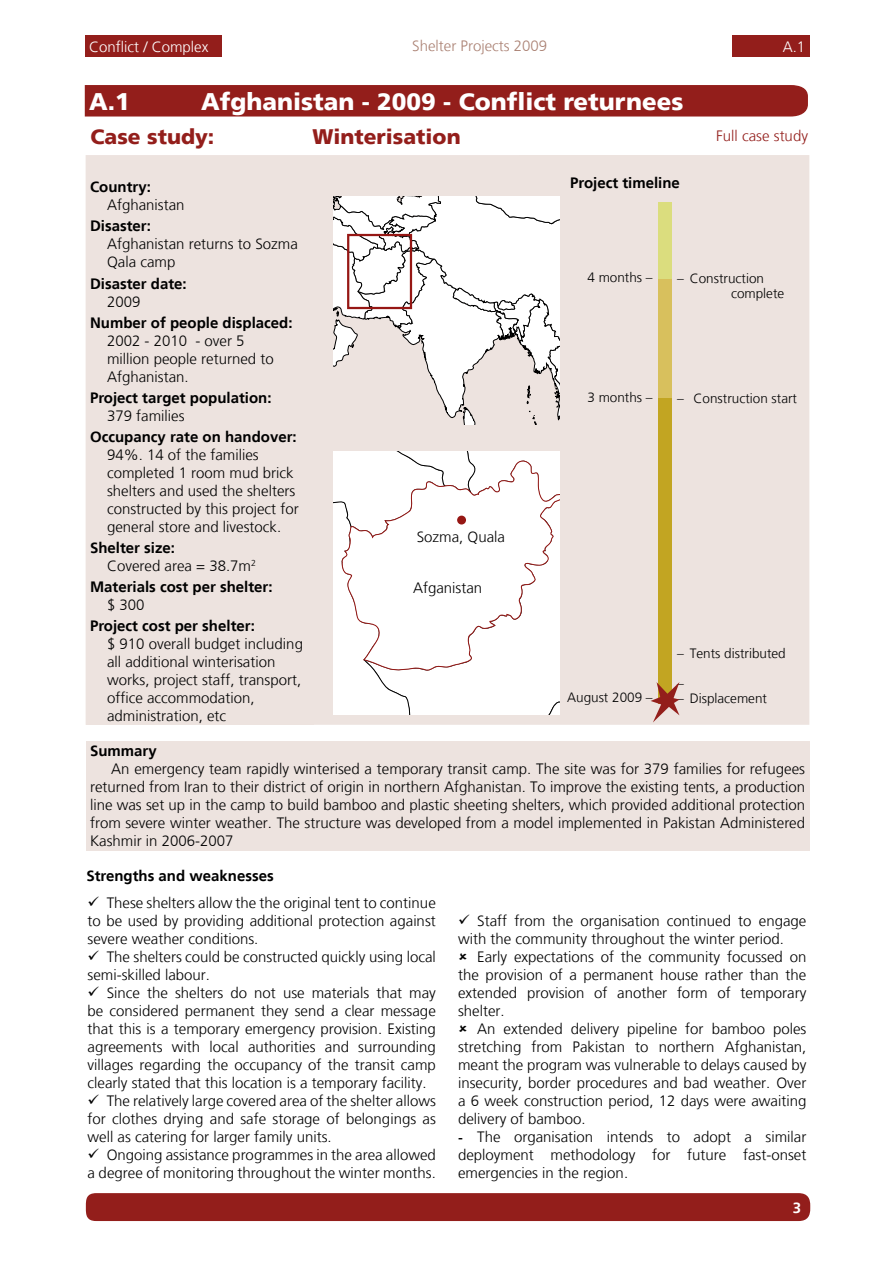
<style>
.page{position:relative;width:893px;height:1263px;background:#fff}
.page>*{position:absolute;margin:0;border:0;box-sizing:border-box;transform-origin:0 0}
.t1{font:900 24px "Frutiger LT";color:#fff}
.t2{font:900 21px "Frutiger LT";color:#931e1b}
.t3{font:300 15px/18px "Frutiger LT";color:#000}
.t4{font:700 15px "Frutiger LT";color:#000}
.t5{font:300 15px "Frutiger LT";color:#fff}
.t6{font:300 15px "Frutiger LT";color:#aa8173}
.t7{font:300 15px "Frutiger LT";color:#931e1b}
.t8{font:700 15px "Frutiger LT";color:#fff}
.t9{font:300 13.5px/15px "Frutiger LT";color:#000}
.s1{font-weight:700}
.s2{font-family:"Gill Sans";font-weight:400}
</style>
<div class="page">
<div style="left:85px;top:36px;width:136px;height:21px;background:#931e1b"></div>
<div style="left:732px;top:36px;width:77px;height:21px;background:#931e1b"></div>
<div style="left:85px;top:1193px;width:726px;height:28px;background:#931e1b"></div>
<div style="left:86px;top:155px;width:723px;height:570px;background:#ede3df"></div>
<div style="left:84px;top:85px;width:724px;height:32px;background:#931e1b"></div>
<div style="left:86px;top:177px;width:227px;height:548px;background:#ede3df"></div>
<div style="left:86px;top:741px;width:723px;height:109px;background:#ede3df"></div>
<div style="left:658px;top:202px;width:14px;height:108px;background:#dbdd7e"></div>
<div style="left:658px;top:279px;width:14px;height:405px;background:#d8c05d"></div>
<div style="left:658px;top:399px;width:14px;height:305px;background:#c2a522"></div>
<svg style="left:651px;top:682px;width:28px;height:40px"></svg>
<svg style="left:333px;top:197px;width:227px;height:227px"></svg>
<div style="left:347px;top:234px;width:65px;height:75px;border:2px solid #961714"></div>
<svg style="left:333px;top:452px;width:227px;height:262px"></svg>
<svg style="left:342px;top:458px;width:218px;height:213px"></svg>
<div style="left:457px;top:516px;width:9px;height:8px;background:#961714;border-radius:50%"></div>
<p class="t5" style="left:89px;top:38px;width:121px">Conflict / Complex</p>
<p class="t6" style="left:412px;top:38px;width:137px">Shelter Projects 2009</p>
<p class="t5" style="left:783px;top:38px;width:24px">A.1</p>
<h1 class="t1" style="left:89px;top:87px;width:42px">A.1</h1>
<h1 class="t1" style="left:201px;top:87px;width:484px">Afghanistan - 2009 - Conflict returnees</h1>
<h2 class="t2" style="left:91px;top:123px;width:125px">Case study:</h2>
<p class="t7" style="left:716px;top:128px;width:93px">Full case study</p>
<h2 class="t2" style="left:312px;top:123px;width:150px">Winterisation</h2>
<p class="t4" style="left:570px;top:174px;width:111px">Project timeline</p>
<p class="t4" style="left:90px;top:178px;width:62px">Country:</p>
<p class="t3" style="left:107px;top:197px;width:79px">Afghanistan</p>
<p class="t4" style="left:90px;top:217px;width:62px">Disaster:</p>
<p class="t3" style="left:107px;top:236px;width:192px">Afghanistan returns to Sozma<br>Qala camp</p>
<p class="t4" style="left:90px;top:274px;width:98px">Disaster date:</p>
<p class="t3" style="left:107px;top:293px;width:35px">2009</p>
<p class="t4" style="left:90px;top:313px;width:204px">Number of people displaced:</p>
<p class="t3" style="left:107px;top:332px;width:168px">2002 - 2010 - over 5 million people returned to<br>Afghanistan.</p>
<p class="t4" style="left:90px;top:388px;width:183px">Project target population:</p>
<p class="t3" style="left:107px;top:407px;width:79px">379 families</p>
<p class="t4" style="left:90px;top:427px;width:208px">Occupancy rate on handover:</p>
<p class="t3" style="left:107px;top:446px;width:193px">94%. 14 of the families completed 1 room mud brick shelters and used the shelters constructed by this project for general store and livestock.</p>
<p class="t3" style="left:107px;top:539px;width:150px;text-indent:-17px"><span class="s1">Shelter size:<br></span>Covered area = 38.7m<sup>2</sup></p>
<p class="t4" style="left:90px;top:577px;width:184px">Materials cost per shelter:</p>
<p class="t3" style="left:107px;top:596px;width:39px">$ 300</p>
<p class="t4" style="left:90px;top:616px;width:166px">Project cost per shelter:</p>
<p class="t3" style="left:107px;top:635px;width:197px">$ 910 overall budget including all additional winterisation works, project staff, transport, office accommodation, administration, etc</p>
<p class="t4" style="left:90px;top:742px;width:68px">Summary</p>
<p class="t3" style="left:90px;top:760px;width:717px;text-align:justify;text-indent:21px">An emergency team rapidly winterised a temporary transit camp. The site was for 379 families for refugees returned from Iran to their district of origin in northern Afghanistan. To improve the existing tents, a production line was set up in the camp to build bamboo and plastic sheeting shelters, which provided additional protection from severe winter weather. The structure was developed from a model implemented in Pakistan Administered Kashmir in 2006-2007</p>
<p class="t9" style="left:587px;top:270px;width:67px">4 months –</p>
<p class="t9" style="left:731px;top:271px;width:55px;text-indent:-54px">– Construction complete</p>
<p class="t9" style="left:587px;top:390px;width:67px">3 months –</p>
<p class="t9" style="left:677px;top:391px;width:122px">– Construction start</p>
<p class="t3" style="left:417px;top:528px;width:90px">Sozma, Quala</p>
<p class="t3" style="left:413px;top:579px;width:71px">Afganistan</p>
<p class="t9" style="left:677px;top:646px;width:110px">– Tents distributed</p>
<p class="t9" style="left:677px;top:676px;width:8px">–</p>
<p class="t9" style="left:677px;top:691px;width:92px">– Displacement</p>
<p class="t9" style="left:567px;top:690px;width:87px">August 2009 –</p>
<p class="t4" style="left:86px;top:867px;width:189px">Strengths and weaknesses</p>
<p class="t3" style="left:88px;top:894px;width:350px;text-align:justify;text-indent:19px">These shelters allow the the original tent to continue to be used by providing additional protection against severe weather conditions.</p>
<p class="t3" style="left:88px;top:948px;width:350px;text-indent:19px">The shelters could be constructed quickly using local semi-skilled labour.</p>
<p class="t3" style="left:107px;top:984px;width:331px">Since the shelters do not use materials that may</p>
<p class="t3" style="left:88px;top:1002px;width:350px">be considered permanent they send a clear message</p>
<p class="t3" style="left:88px;top:1020px;width:350px">that this is a temporary emergency provision. Existing</p>
<p class="t3" style="left:88px;top:1038px;width:350px">agreements with local authorities and surrounding</p>
<p class="t3" style="left:88px;top:1056px;width:350px">villages regarding the occupancy of the transit camp</p>
<p class="t3" style="left:88px;top:1074px;width:341px">clearly stated that this location is a temporary facility.</p>
<p class="t3" style="left:107px;top:1092px;width:331px">The relatively large covered area of the shelter allows</p>
<p class="t3" style="left:88px;top:1110px;width:350px">for clothes drying and safe storage of belongings as</p>
<p class="t3" style="left:88px;top:1128px;width:246px">well as catering for larger family units.</p>
<p class="t3" style="left:107px;top:1146px;width:331px">Ongoing assistance programmes in the area allowed</p>
<p class="t3" style="left:88px;top:1164px;width:350px">a degree of monitoring throughout the winter months.</p>
<p class="t3" style="left:458px;top:912px;width:350px;text-indent:19px">Staff from the organisation continued to engage with the community throughout the winter period.</p>
<p class="t3" style="left:458px;top:948px;width:350px;text-align:justify;text-indent:19px">Early expectations of the community focussed on the provision of a permanent house rather than the extended provision of another form of temporary shelter.</p>
<p class="t3" style="left:458px;top:1020px;width:350px;text-align:justify;text-indent:19px">An extended delivery pipeline for bamboo poles stretching from Pakistan to northern Afghanistan, meant the program was vulnerable to delays caused by insecurity, border procedures and bad weather. Over a 6 week construction period, 12 days were awaiting delivery of bamboo.</p>
<p class="t3" style="left:458px;top:1128px;width:350px;text-align:justify"><span class="s2">-</span> The organisation intends to adopt a similar deployment methodology for future fast-onset emergencies in the region.</p>
<p class="t8" style="left:793px;top:1199px;width:10px">3</p>
</div>
